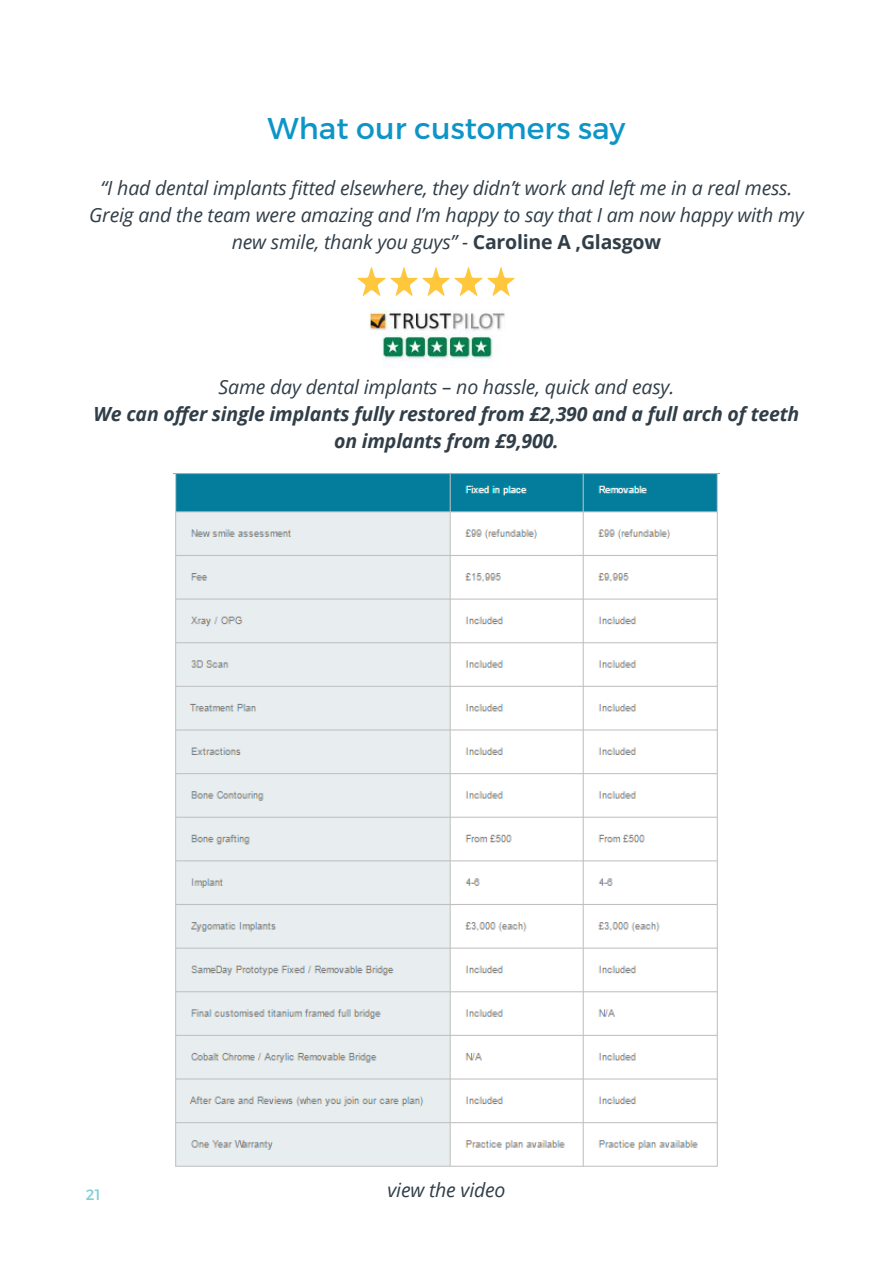
<style>
.page{position:relative;width:893px;height:1263px;background:#fff}
.page>*{position:absolute;margin:0;border:0;box-sizing:border-box;transform-origin:0 0}
.t1{font:30px "Montserrat";color:#0d95c8}
.t2{font:italic 19.5px/27px "Open Sans";letter-spacing:-.01em;color:#313e48;text-align:center}
.t3{font:italic 700 19.5px/27px "Open Sans";letter-spacing:-.01em;color:#313e48;text-align:center}
.t4{font:15px "Montserrat";color:#81cfd7}
.s1{font-weight:700;font-style:normal}
</style>
<div class="page">
<img style="left:358px;top:268px;width:27px;height:27px">
<img style="left:390px;top:268px;width:27px;height:27px">
<img style="left:423px;top:268px;width:27px;height:27px">
<img style="left:487px;top:268px;width:28px;height:27px">
<img style="left:455px;top:268px;width:27px;height:27px">
<img style="left:369px;top:307px;width:136px;height:61px">
<img style="left:173px;top:473px;width:547px;height:694px">
<h1 class="t1" style="left:268px;top:110px;width:359px">What our customers say</h1>
<p class="t2" style="left:89px;top:174px;width:716px">“I had dental implants fitted elsewhere, they didn’t work and left me in a real mess.<br>Greig and the team were amazing and I’m happy to say that I am now happy with my new smile, thank you guys” - <span class="s1">Caroline A ,Glasgow</span></p>
<p class="t2" style="left:219px;top:373px;width:457px">Same day dental implants – no hassle, quick and easy.</p>
<p class="t3" style="left:94px;top:400px;width:707px">We can offer single implants fully restored from £2,390 and a full arch of teeth on implants from £9,900.</p>
<p class="t4" style="left:86px;top:1185px;width:16px">21</p>
<p class="t2" style="left:387px;top:1175px;width:120px">view the video</p>
</div>
